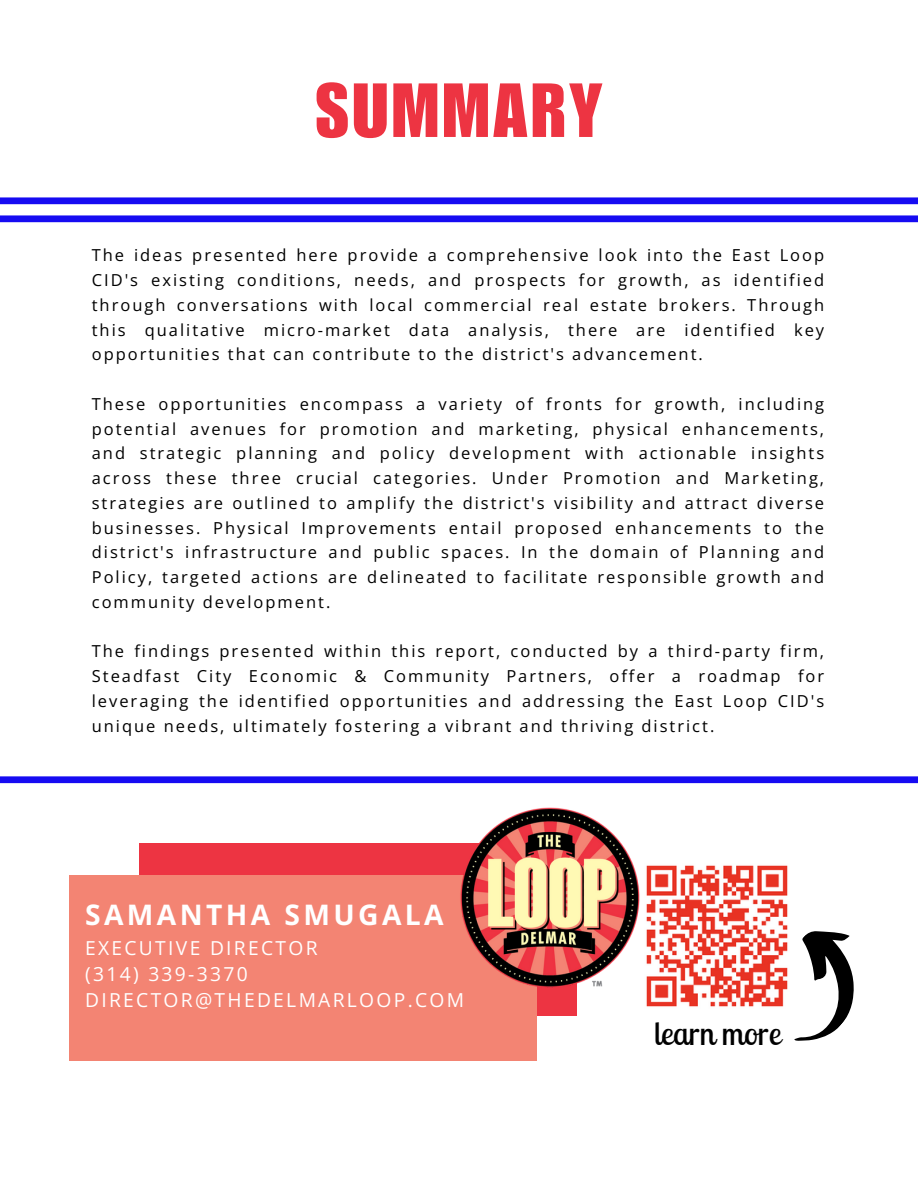
<style>
.page{position:relative;width:918px;height:1188px;background:#fff}
.page>*{position:absolute;margin:0;border:0;box-sizing:border-box;transform-origin:0 0}
.t1{font:75px "Impact LT Std";letter-spacing:.045em;color:#ed3442}
.t2{font:32.4px "Lobster Two";color:#000}
.t3{font:700 28.2px "Open Sans";letter-spacing:.12em;color:#fff}
.t4{font:19.2px "Open Sans";letter-spacing:.12em;color:#fff}
.t5{font:16.5px/24.8px "Open Sans";letter-spacing:.12em;color:#000;text-align:justify}
</style>
<div class="page">
<div style="left:139px;top:843px;width:438px;height:173px;background:#ed3442"></div>
<div style="left:69px;top:875px;width:468px;height:186px;background:#f38473"></div>
<img style="left:460px;top:807px;width:180px;height:181px">
<img style="left:646px;top:865px;width:142px;height:142px">
<svg style="left:749px;top:913px;width:105px;height:128px"></svg>
<div style="left:0;top:776px;width:918px;height:7px;background:#160bf2"></div>
<div style="left:0;top:197px;width:918px;height:7px;background:#160bf2"></div>
<div style="left:0;top:215px;width:918px;height:7px;background:#160bf2"></div>
<p class="t1" style="left:316px;top:83px;width:288px">SUMMARY</p>
<p class="t5" style="left:92px;top:243px;width:734px">The ideas presented here provide a comprehensive look into the East Loop CID's existing conditions, needs, and prospects for growth, as identified through conversations with local commercial real estate brokers. Through this qualitative micro-market data analysis, there are identified key opportunities that can contribute to the district's advancement.</p>
<p class="t5" style="left:92px;top:391px;width:734px">These opportunities encompass a variety of fronts for growth, including potential avenues for promotion and marketing, physical enhancements, and strategic planning and policy development with actionable insights across these three crucial categories. Under Promotion and Marketing, strategies are outlined to amplify the district's visibility and attract diverse businesses. Physical Improvements entail proposed enhancements to the district's infrastructure and public spaces. In the domain of Planning and Policy, targeted actions are delineated to facilitate responsible growth and community development.</p>
<p class="t5" style="left:92px;top:639px;width:734px">The findings presented within this report, conducted by a third-party firm, Steadfast City Economic &amp; Community Partners, offer a roadmap for leveraging the identified opportunities and addressing the East Loop CID's unique needs, ultimately fostering a vibrant and thriving district.</p>
<p class="t3" style="left:85px;top:895px;width:360px">SAMANTHA SMUGALA</p>
<p class="t4" style="left:85px;top:934px;width:234px">EXECUTIVE DIRECTOR</p>
<p class="t4" style="left:85px;top:961px;width:164px">(314) 339-3370</p>
<p class="t4" style="left:85px;top:987px;width:381px">DIRECTOR@THEDELMARLOOP.COM</p>
<p class="t2" style="left:654px;top:1012px;width:128px">learn more</p>
</div>
